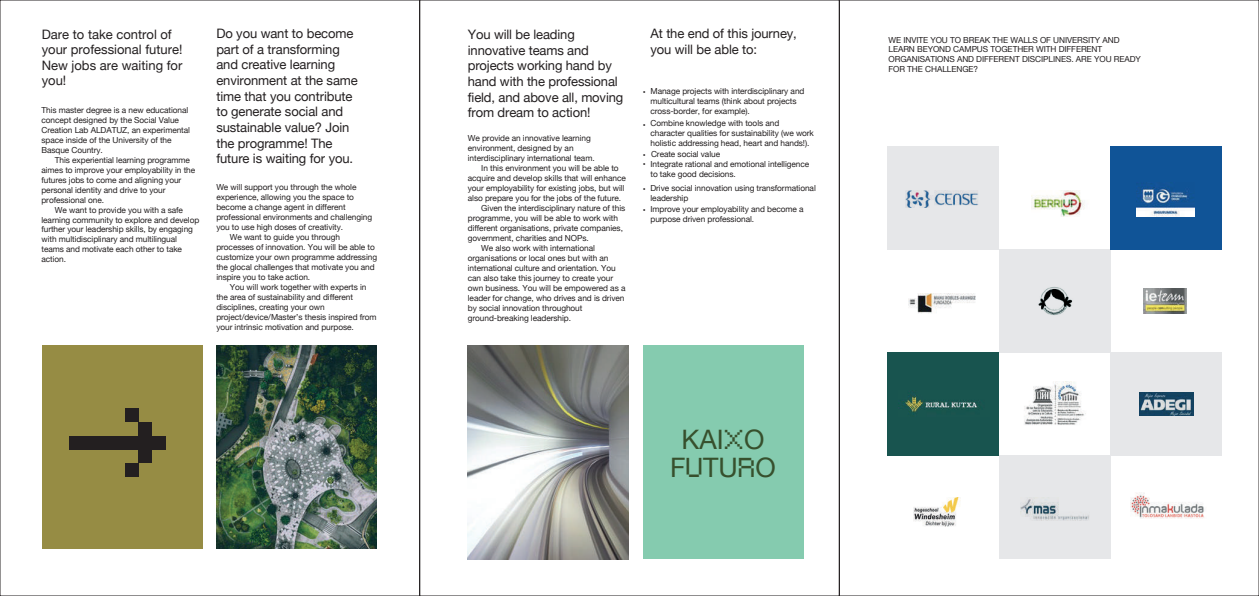
<style>
.page{position:relative;width:1259px;height:596px;background:#fff}
.page>*{position:absolute;margin:0;border:0;box-sizing:border-box;transform-origin:0 0}
.t1{font:26.8px/27.5px "Helvetica Neue";color:#37502d;text-align:center}
.t2{font:13px/15.6px "Helvetica Neue";letter-spacing:-.01em;color:#231f20}
.t3{font:8.3px/10px "Helvetica Neue";letter-spacing:-.01em;color:#231f20}
.s1{font-family:"Neue Pixel"}
</style>
<div class="page">
<img style="left:216px;top:345px;width:160px;height:203px">
<div style="left:42px;top:345px;width:160px;height:203px;background:#968c44"></div>
<div style="left:999px;top:249px;width:111px;height:103px;background:#e6e7e9"></div>
<div style="left:887px;top:146px;width:112px;height:103px;background:#e6e7e9"></div>
<div style="left:1110px;top:352px;width:112px;height:103px;background:#e6e7e9"></div>
<div style="left:999px;top:455px;width:111px;height:103px;background:#e6e7e9"></div>
<div style="left:887px;top:352px;width:112px;height:103px;background:#18544f"></div>
<img style="left:904px;top:395px;width:73px;height:17px">
<img style="left:1024px;top:381px;width:62px;height:44px">
<img style="left:1032px;top:190px;width:53px;height:26px">
<img style="left:905px;top:190px;width:73px;height:17px">
<img style="left:913px;top:497px;width:48px;height:29px">
<img style="left:909px;top:293px;width:67px;height:20px">
<img style="left:1038px;top:287px;width:35px;height:28px">
<img style="left:1020px;top:499px;width:69px;height:21px">
<img style="left:1131px;top:492px;width:73px;height:26px">
<img style="left:1143px;top:288px;width:43px;height:25px">
<img style="left:1139px;top:392px;width:54px;height:23px">
<div style="left:1110px;top:146px;width:112px;height:103px;background:#105497"></div>
<img style="left:1136px;top:187px;width:58px;height:29px">
<div style="left:642px;top:345px;width:161px;height:213px;background:#85cbaf"></div>
<img style="left:468px;top:345px;width:160px;height:213px">
<div style="left:125px;top:408px;width:13px;height:14px;background:#231f20"></div>
<div style="left:125px;top:463px;width:13px;height:13px;background:#231f20"></div>
<div style="left:138px;top:422px;width:14px;height:13px;background:#231f20"></div>
<div style="left:138px;top:449px;width:14px;height:14px;background:#231f20"></div>
<div style="left:69px;top:435px;width:97px;height:14px;background:#231f20"></div>
<h2 class="t2" style="left:42px;top:27px;width:142px">Dare to take control of your professional future!<br>New jobs are waiting for you!</h2>
<p class="t3" style="left:41px;top:105px;width:150px">This master degree is a new educational concept designed by the Social Value Creation Lab ALDATUZ, an experimental space inside of the University of the Basque Country.</p>
<p class="t3" style="left:41px;top:155px;width:155px;text-indent:13px">This experiential learning programme aimes to improve your employability in the futures jobs to come and aligning your personal identity and drive to your professional one.</p>
<p class="t3" style="left:41px;top:205px;width:159px;text-indent:13px">We want to provide you with a safe learning community to explore and develop further your leadership skills, by engaging with multidisciplinary and multilingual teams and motivate each other to take action.</p>
<h2 class="t2" style="left:216px;top:27px;width:143px">Do you want to become part of a transforming and creative learning environment at the same time that you contribute to generate social and sustainable value? Join the programme! The future is waiting for you.</h2>
<p class="t3" style="left:216px;top:182px;width:142px">We will support you through the whole</p>
<p class="t3" style="left:216px;top:192px;width:139px">experience, allowing you the space to</p>
<p class="t3" style="left:216px;top:202px;width:131px">become a change agent in different</p>
<p class="t3" style="left:216px;top:212px;width:157px">professional environments and challenging</p>
<p class="t3" style="left:216px;top:222px;width:128px">you to use high doses of creativity.</p>
<p class="t3" style="left:230px;top:232px;width:112px">We want to guide you through</p>
<p class="t3" style="left:216px;top:242px;width:160px">processes of innovation. You will be able to</p>
<p class="t3" style="left:216px;top:252px;width:162px">customize your own programme addressing</p>
<p class="t3" style="left:216px;top:262px;width:160px">the glocal challenges that motivate you and</p>
<p class="t3" style="left:216px;top:272px;width:95px">inspire you to take action.</p>
<p class="t3" style="left:230px;top:282px;width:138px">You will work together with experts in</p>
<p class="t3" style="left:216px;top:292px;width:138px">the area of sustainability and different</p>
<p class="t3" style="left:216px;top:302px;width:110px">disciplines, creating your own</p>
<p class="t3" style="left:216px;top:312px;width:162px">project/device/Master’s thesis inspired from</p>
<p class="t3" style="left:216px;top:322px;width:139px">your intrinsic motivation and purpose.</p>
<h2 class="t2" style="left:468px;top:27px;width:157px">You will be leading innovative teams and projects working hand by hand with the professional field, and above all, moving from dream to action!</h2>
<p class="t3" style="left:468px;top:134px;width:125px">We provide an innovative learning</p>
<p class="t3" style="left:468px;top:144px;width:107px">environment, designed by an</p>
<p class="t3" style="left:468px;top:154px;width:128px">interdisciplinary international team.</p>
<p class="t3" style="left:481px;top:163px;width:139px">In this environment you will be able to</p>
<p class="t3" style="left:468px;top:173px;width:159px">acquire and develop skills that will enhance</p>
<p class="t3" style="left:468px;top:183px;width:158px">your employability for existing jobs, but will</p>
<p class="t3" style="left:468px;top:193px;width:155px">also prepare you for the jobs of the future.</p>
<p class="t3" style="left:481px;top:203px;width:145px">Given the interdisciplinary nature of this</p>
<p class="t3" style="left:468px;top:213px;width:152px">programme, you will be able to work with</p>
<p class="t3" style="left:468px;top:223px;width:157px">different organisations, private companies,</p>
<p class="t3" style="left:468px;top:233px;width:122px">government, charities and NOPs.</p>
<p class="t3" style="left:481px;top:243px;width:115px">We also work with international</p>
<p class="t3" style="left:468px;top:253px;width:142px">organisations or local ones but with an</p>
<p class="t3" style="left:468px;top:263px;width:149px">international culture and orientation. You</p>
<p class="t3" style="left:468px;top:273px;width:147px">can also take this journey to create your</p>
<p class="t3" style="left:468px;top:283px;width:159px">own business. You will be empowered as a</p>
<p class="t3" style="left:468px;top:293px;width:158px">leader for change, who drives and is driven</p>
<p class="t3" style="left:468px;top:303px;width:116px">by social innovation throughout</p>
<p class="t3" style="left:468px;top:313px;width:105px">ground-breaking leadership.</p>
<h2 class="t2" style="left:650px;top:27px;width:148px">At the end of this journey, you will be able to:</h2>
<p class="t3" style="left:650px;top:87px;width:155px">Manage projects with interdisciplinary and multicultural teams (think about projects cross-border, for example).</p>
<p class="t3" style="left:650px;top:119px;width:165px">Combine knowledge with tools and character qualities for sustainability (we work holistic addressing head, heart and hands!).</p>
<p class="t3" style="left:650px;top:159px;width:160px">Integrate rational and emotional intelligence to take good decisions.</p>
<p class="t3" style="left:650px;top:205px;width:155px">Improve your employability and become a purpose driven professional.</p>
<p class="t3" style="left:642px;top:87px;width:4px">•</p>
<p class="t3" style="left:642px;top:120px;width:4px">•</p>
<p class="t3" style="left:642px;top:151px;width:4px;line-height:9.1px">• •</p>
<p class="t3" style="left:642px;top:184px;width:4px">•</p>
<p class="t3" style="left:642px;top:205px;width:4px">•</p>
<p class="t3" style="left:651px;top:149px;width:71px">Create social value</p>
<p class="t3" style="left:650px;top:183px;width:167px">Drive social innovation using transformational leadership</p>
<h1 class="t1" style="left:670px;top:427px;width:107px">KAI<span class="s1">X</span>O<br>F<span class="s1">U</span>TU<span class="s1">R</span>O</h1>
<p class="t3" style="left:888px;top:35px;width:254px">WE INVITE YOU TO BREAK THE WALLS OF UNIVERSITY AND LEARN BEYOND CAMPUS TOGETHER WITH DIFFERENT ORGANISATIONS AND DIFFERENT DISCIPLINES. ARE YOU READY FOR THE CHALLENGE?</p>
</div>
